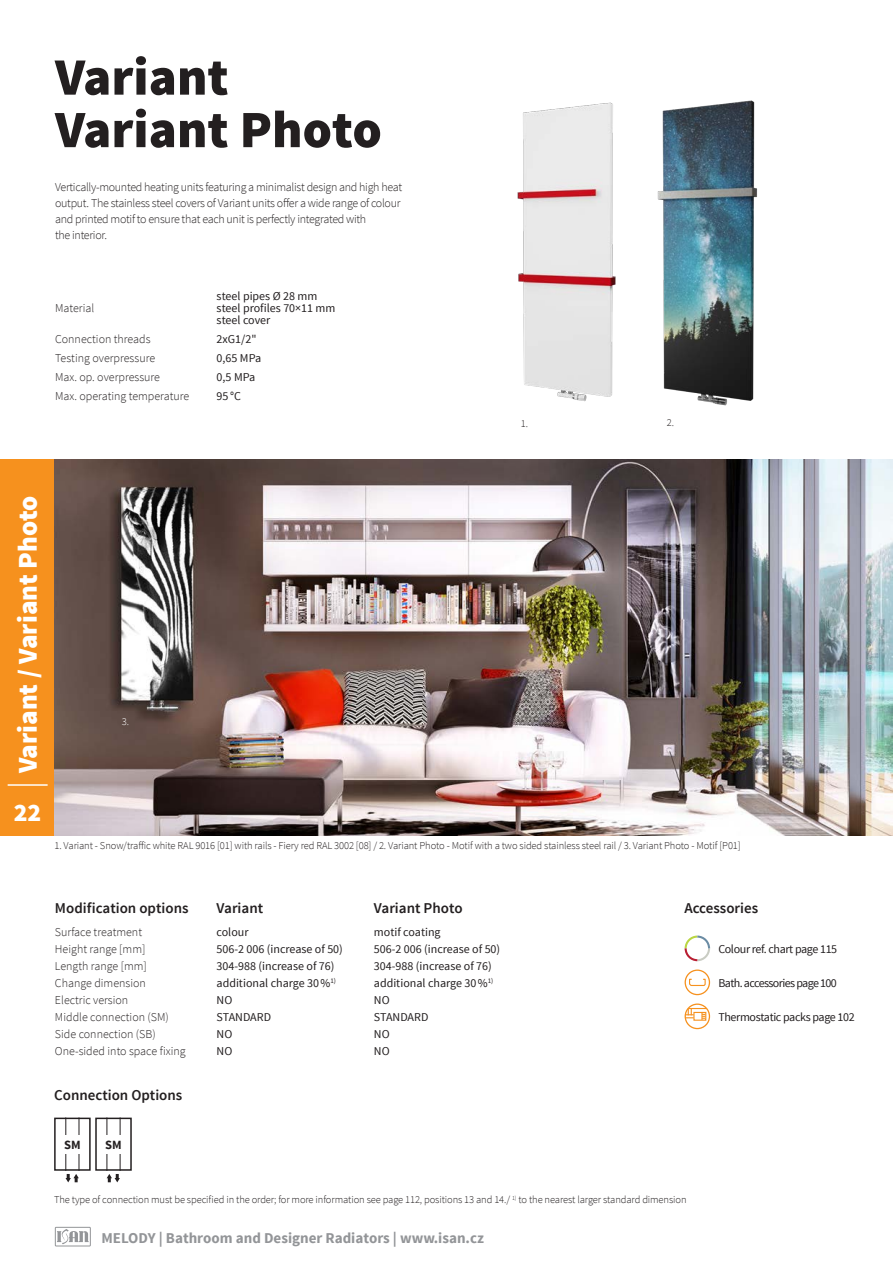
<style>
.page{position:relative;width:893px;height:1263px;background:#fff}
.page>*{position:absolute;margin:0;border:0;box-sizing:border-box;transform-origin:0 0}
.t1{font:900 52.5px/52.5px "Source Sans Pro";color:#231f20}
.t2{font:900 27px "Source Sans Pro";color:#fff}
.t3{font:900 25.5px "Source Sans Pro";color:#fff}
.t4{font:600 15px "Source Sans Pro";color:#231f20}
.t5{font:700 15px "Source Sans Pro";color:#939598}
.t6{font:700 12.6px "Source Sans Pro";color:#231f20}
.t7{font:300 12px/16.2px "Source Sans Pro";letter-spacing:-.015em;color:#231f20}
.t8{font:12px/12px "Source Sans Pro";color:#231f20}
.t9{font:12px "Source Sans Pro";letter-spacing:-.03em;color:#231f20}
.t10{font:12px "Source Sans Pro";letter-spacing:-.05em;color:#231f20}
.t11{font:300 10.5px "Source Sans Pro";letter-spacing:-.01em;color:#231f20}
.t12{font:300 10.5px "Source Sans Pro";color:#fff}
</style>
<div class="page">
<div style="left:0;top:459px;width:55px;height:376px;background:#f6911e"></div>
<hr style="left:8px;top:784px;width:40px;height:2px;background:#fff">
<div style="left:55px;top:1227px;width:36px;height:19px;border:1px solid #939598"></div>
<svg style="left:57px;top:1229px;width:32px;height:15px"></svg>
<img style="left:517px;top:102px;width:99px;height:300px">
<img style="left:657px;top:100px;width:100px;height:306px">
<img style="left:55px;top:459px;width:838px;height:376px">
<div style="left:54px;top:1117px;width:37px;height:54px;border:2px solid #231f20"></div>
<hr style="left:66px;top:1118px;width:1px;height:52px;background:#231f20">
<hr style="left:79px;top:1118px;width:1px;height:52px;background:#231f20">
<div style="left:56px;top:1135px;width:32px;height:18px;background:#fff"></div>
<svg style="left:66px;top:1174px;width:13px;height:8px"></svg>
<div style="left:95px;top:1117px;width:37px;height:54px;border:2px solid #231f20"></div>
<hr style="left:107px;top:1118px;width:1px;height:52px;background:#231f20">
<hr style="left:120px;top:1118px;width:1px;height:52px;background:#231f20">
<div style="left:98px;top:1135px;width:31px;height:18px;background:#fff"></div>
<svg style="left:107px;top:1174px;width:13px;height:8px"></svg>
<svg style="left:684px;top:935px;width:27px;height:27px"></svg>
<svg style="left:689px;top:978px;width:17px;height:8px"></svg>
<div style="left:685px;top:969px;width:25px;height:26px;border:1px solid #f6911e;border-radius:50%"></div>
<div style="left:693px;top:1012px;width:13px;height:9px;border:1px solid #f6911e"></div>
<svg style="left:685px;top:1008px;width:22px;height:12px"></svg>
<div style="left:685px;top:1003px;width:25px;height:26px;border:1px solid #f6911e;border-radius:50%"></div>
<h1 class="t1" style="left:55px;top:53px;width:328px">Variant<br>Variant Photo</h1>
<p class="t7" style="left:55px;top:179px;width:349px">Vertically-mounted heating units featuring a minimalist design and high heat output. The stainless steel covers of Variant units offer a wide range of colour and printed motif to ensure that each unit is perfectly integrated with<br>the interior.</p>
<p class="t7" style="left:55px;top:299px;width:41px">Material</p>
<p class="t8" style="left:217px;top:290px;width:120px">steel pipes Ø 28 mm steel profiles 70×11 mm steel cover</p>
<p class="t7" style="left:55px;top:331px;width:97px">Connection threads</p>
<p class="t8" style="left:217px;top:333px;width:41px">2xG1/2"</p>
<p class="t7" style="left:55px;top:350px;width:102px">Testing overpressure</p>
<p class="t8" style="left:217px;top:352px;width:46px">0,65 MPa</p>
<p class="t7" style="left:55px;top:369px;width:106px">Max. op. overpressure</p>
<p class="t8" style="left:217px;top:371px;width:40px">0,5 MPa</p>
<p class="t7" style="left:55px;top:388px;width:136px">Max. operating temperature</p>
<p class="t8" style="left:217px;top:390px;width:26px">95 °C</p>
<p class="t11" style="left:521px;top:417px;width:9px">1.</p>
<p class="t11" style="left:667px;top:417px;width:9px">2.</p>
<h2 class="t2" style="left:10px;top:773px;width:279px;rotate:-90deg">Variant / Variant Photo</h2>
<h3 class="t3" style="left:14px;top:796px;width:29px">22</h3>
<p class="t12" style="left:122px;top:715px;width:9px">3.</p>
<p class="t11" style="left:55px;top:839px;width:688px">1. Variant - Snow/traffic white RAL 9016 [01] with rails - Fiery red RAL 3002 [08] / 2. Variant Photo - Motif with a two sided stainless steel rail / 3. Variant Photo - Motif [P01]</p>
<p class="t4" style="left:55px;top:898px;width:135px">Modification options</p>
<p class="t4" style="left:217px;top:898px;width:48px">Variant</p>
<p class="t4" style="left:374px;top:898px;width:90px">Variant Photo</p>
<p class="t4" style="left:684px;top:898px;width:75px">Accessories</p>
<p class="t7" style="left:55px;top:923px;width:89px">Surface treatment</p>
<p class="t8" style="left:217px;top:926px;width:33px">colour</p>
<p class="t8" style="left:374px;top:926px;width:68px">motif coating</p>
<p class="t7" style="left:55px;top:940px;width:92px">Height range [mm]</p>
<p class="t8" style="left:217px;top:943px;width:128px">506-2 006 (increase of 50)</p>
<p class="t8" style="left:374px;top:943px;width:128px">506-2 006 (increase of 50)</p>
<p class="t9" style="left:718px;top:941px;width:120px">Colour ref. chart page 115</p>
<p class="t7" style="left:55px;top:957px;width:93px">Length range [mm]</p>
<p class="t8" style="left:217px;top:960px;width:119px">304-988 (increase of 76)</p>
<p class="t8" style="left:374px;top:960px;width:119px">304-988 (increase of 76)</p>
<p class="t7" style="left:55px;top:974px;width:92px">Change dimension</p>
<p class="t8" style="left:217px;top:977px;width:121px">additional charge 30%<sup>1)</sup></p>
<p class="t8" style="left:374px;top:977px;width:121px">additional charge 30%<sup>1)</sup></p>
<p class="t10" style="left:718px;top:975px;width:120px">Bath. accessories page 100</p>
<p class="t7" style="left:55px;top:991px;width:75px">Electric version</p>
<p class="t8" style="left:217px;top:994px;width:17px">NO</p>
<p class="t8" style="left:374px;top:994px;width:17px">NO</p>
<p class="t7" style="left:55px;top:1008px;width:115px">Middle connection (SM)</p>
<p class="t8" style="left:217px;top:1011px;width:56px">STANDARD</p>
<p class="t8" style="left:374px;top:1011px;width:56px">STANDARD</p>
<p class="t9" style="left:718px;top:1009px;width:138px">Thermostatic packs page 102</p>
<p class="t7" style="left:55px;top:1025px;width:102px">Side connection (SB)</p>
<p class="t8" style="left:217px;top:1028px;width:17px">NO</p>
<p class="t8" style="left:374px;top:1028px;width:17px">NO</p>
<p class="t7" style="left:55px;top:1042px;width:132px">One-sided into space fixing</p>
<p class="t8" style="left:217px;top:1045px;width:17px">NO</p>
<p class="t8" style="left:374px;top:1045px;width:17px">NO</p>
<p class="t4" style="left:54px;top:1085px;width:130px">Connection Options</p>
<p class="t6" style="left:64px;top:1136px;width:18px">SM</p>
<p class="t6" style="left:105px;top:1136px;width:18px">SM</p>
<p class="t11" style="left:54px;top:1193px;width:634px">The type of connection must be specified in the order; for more information see page 112, positions 13 and 14./ <sup>1)</sup> to the nearest larger standard dimension</p>
<p class="t5" style="left:101px;top:1228px;width:384px">MELODY | Bathroom and Designer Radiators | www.isan.cz</p>
</div>
